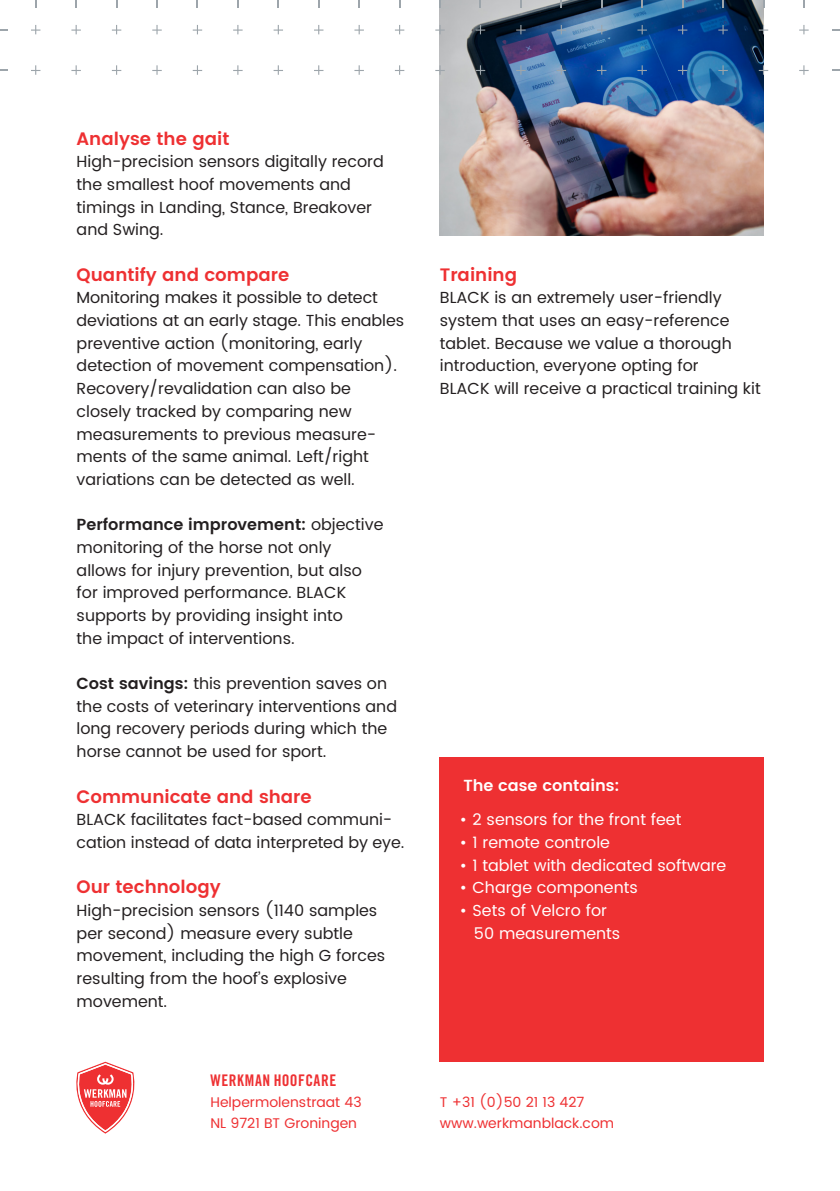
<style>
.page{position:relative;width:840px;height:1191px;background:#fff}
.page>*{position:absolute;margin:0;border:0;box-sizing:border-box;transform-origin:0 0}
._01_Kop_9pt_rood{font:600 18px "Poppins";color:#ee3032}
._02_Platte_tekst{font:600 18px "Poppins";color:#ee3032}
._02_Platte_tekst-2{font:16px/22.6px "Poppins";color:#231f20}
._03_Kadertekst_wit_b{font:16px/22.6px "Poppins";color:#fff}
.t1{font:600 16px "Poppins";color:#fff}
.t2{font:16px "Trade Gothic LT Std Bd Cn 20";letter-spacing:.03em;color:#ee3032}
._04_PLatte_tekst_col{font:14px "Poppins";color:#ee3032}
.s1{font-weight:600}
</style>
<div class="page">
<img style="left:439px;top:0;width:324px;height:235px">
<svg style="left:277px;top:0;width:2px;height:8px"></svg>
<svg style="left:435px;top:25px;width:9px;height:9px"></svg>
<svg style="left:637px;top:25px;width:9px;height:9px"></svg>
<svg style="left:758px;top:25px;width:9px;height:9px"></svg>
<svg style="left:395px;top:25px;width:9px;height:9px"></svg>
<svg style="left:677px;top:25px;width:10px;height:9px"></svg>
<svg style="left:516px;top:25px;width:9px;height:9px"></svg>
<svg style="left:718px;top:25px;width:9px;height:9px"></svg>
<svg style="left:799px;top:25px;width:9px;height:9px"></svg>
<svg style="left:475px;top:25px;width:10px;height:9px"></svg>
<svg style="left:799px;top:65px;width:9px;height:10px"></svg>
<svg style="left:596px;top:25px;width:10px;height:9px"></svg>
<svg style="left:556px;top:25px;width:9px;height:9px"></svg>
<svg style="left:112px;top:25px;width:9px;height:9px"></svg>
<svg style="left:71px;top:25px;width:10px;height:9px"></svg>
<svg style="left:193px;top:25px;width:9px;height:9px"></svg>
<svg style="left:152px;top:25px;width:10px;height:9px"></svg>
<svg style="left:31px;top:25px;width:9px;height:9px"></svg>
<svg style="left:314px;top:25px;width:9px;height:9px"></svg>
<svg style="left:354px;top:25px;width:10px;height:9px"></svg>
<svg style="left:233px;top:25px;width:9px;height:9px"></svg>
<svg style="left:273px;top:25px;width:10px;height:9px"></svg>
<svg style="left:758px;top:65px;width:9px;height:10px"></svg>
<svg style="left:718px;top:65px;width:9px;height:10px"></svg>
<svg style="left:394px;top:65px;width:10px;height:10px"></svg>
<svg style="left:677px;top:65px;width:10px;height:10px"></svg>
<svg style="left:475px;top:65px;width:10px;height:10px"></svg>
<svg style="left:516px;top:65px;width:9px;height:10px"></svg>
<svg style="left:435px;top:65px;width:9px;height:10px"></svg>
<svg style="left:596px;top:65px;width:10px;height:10px"></svg>
<svg style="left:637px;top:65px;width:9px;height:10px"></svg>
<svg style="left:556px;top:65px;width:9px;height:10px"></svg>
<svg style="left:193px;top:65px;width:9px;height:10px"></svg>
<svg style="left:233px;top:65px;width:9px;height:10px"></svg>
<svg style="left:152px;top:65px;width:10px;height:10px"></svg>
<svg style="left:314px;top:65px;width:9px;height:10px"></svg>
<svg style="left:273px;top:65px;width:10px;height:10px"></svg>
<svg style="left:354px;top:65px;width:10px;height:10px"></svg>
<svg style="left:112px;top:65px;width:9px;height:10px"></svg>
<svg style="left:71px;top:65px;width:10px;height:10px"></svg>
<svg style="left:31px;top:65px;width:9px;height:10px"></svg>
<div style="left:439px;top:757px;width:324px;height:305px;background:#ee3032"></div>
<svg style="left:76px;top:1061px;width:58px;height:72px"></svg>
<p class="_01_Kop_9pt_rood" style="left:77px;top:125px;width:154px">Analyse the gait</p>
<p class="_02_Platte_tekst-2" style="left:77px;top:151px;width:308px">High-precision sensors digitally record the smallest hoof movements and timings in Landing, Stance, Breakover and Swing.</p>
<p class="_02_Platte_tekst" style="left:77px;top:261px;width:214px">Quantify and compare</p>
<p class="_02_Platte_tekst-2" style="left:77px;top:287px;width:329px">Monitoring makes it possible to detect deviations at an early stage. This enables preventive action (monitoring, early detection of movement compensation).<br>Recovery/revalidation can also be closely tracked by comparing new measurements to previous measure&shy;ments of the same animal. Left/right variations can be detected as well.</p>
<p class="_02_Platte_tekst-2" style="left:77px;top:514px;width:308px"><span class="s1">Performance improvement:</span> objective monitoring of the horse not only allows for injury prevention, but also for improved performance. BLACK supports by providing insight into<br>the impact of interventions.</p>
<p class="_02_Platte_tekst-2" style="left:77px;top:672px;width:322px"><span class="s1">Cost savings:</span> this prevention saves on the costs of veterinary interventions and long recovery periods during which the horse cannot be used for sport.</p>
<p class="_01_Kop_9pt_rood" style="left:77px;top:782px;width:236px">Communicate and share</p>
<p class="_02_Platte_tekst-2" style="left:77px;top:808px;width:329px">BLACK facilitates fact-based communi&shy;cation instead of data interpreted by eye.</p>
<p class="_01_Kop_9pt_rood" style="left:77px;top:873px;width:146px">Our technology</p>
<p class="_02_Platte_tekst-2" style="left:77px;top:899px;width:310px">High-precision sensors (1140 samples per second) measure every subtle movement, including the high G forces resulting from the hoof’s explosive movement.</p>
<p class="t2" style="left:210px;top:1070px;width:127px">WERKMAN HOOFCARE</p>
<p class="_04_PLatte_tekst_col" style="left:210px;top:1092px;width:152px">Helpermolenstraat 43</p>
<p class="_04_PLatte_tekst_col" style="left:210px;top:1113px;width:148px">NL 9721 BT Groningen</p>
<p class="_01_Kop_9pt_rood" style="left:439px;top:261px;width:79px">Training</p>
<p class="_02_Platte_tekst-2" style="left:439px;top:287px;width:322px">BLACK is an extremely user-friendly system that uses an easy-reference tablet. Because we value a thorough introduction, everyone opting for<br>BLACK will receive a practical training kit</p>
<p class="t1" style="left:463px;top:774px;width:158px">The case contains:</p>
<p class="_03_Kadertekst_wit_b" style="left:459px;top:808px;width:223px">• 2 sensors for the front feet</p>
<p class="_03_Kadertekst_wit_b" style="left:459px;top:831px;width:152px">• 1 remote controle</p>
<p class="_03_Kadertekst_wit_b" style="left:459px;top:854px;width:268px">• 1 tablet with dedicated software</p>
<p class="_03_Kadertekst_wit_b" style="left:459px;top:877px;width:179px">• Charge components</p>
<p class="_03_Kadertekst_wit_b" style="left:473px;top:899px;width:148px;text-indent:-14px">• Sets of Velcro for<br>50 measurements</p>
<p class="_04_PLatte_tekst_col" style="left:439px;top:1092px;width:146px">T +31 (0)50 21 13 427</p>
<p class="_04_PLatte_tekst_col" style="left:439px;top:1113px;width:176px">www.werkmanblack.com</p>
</div>
